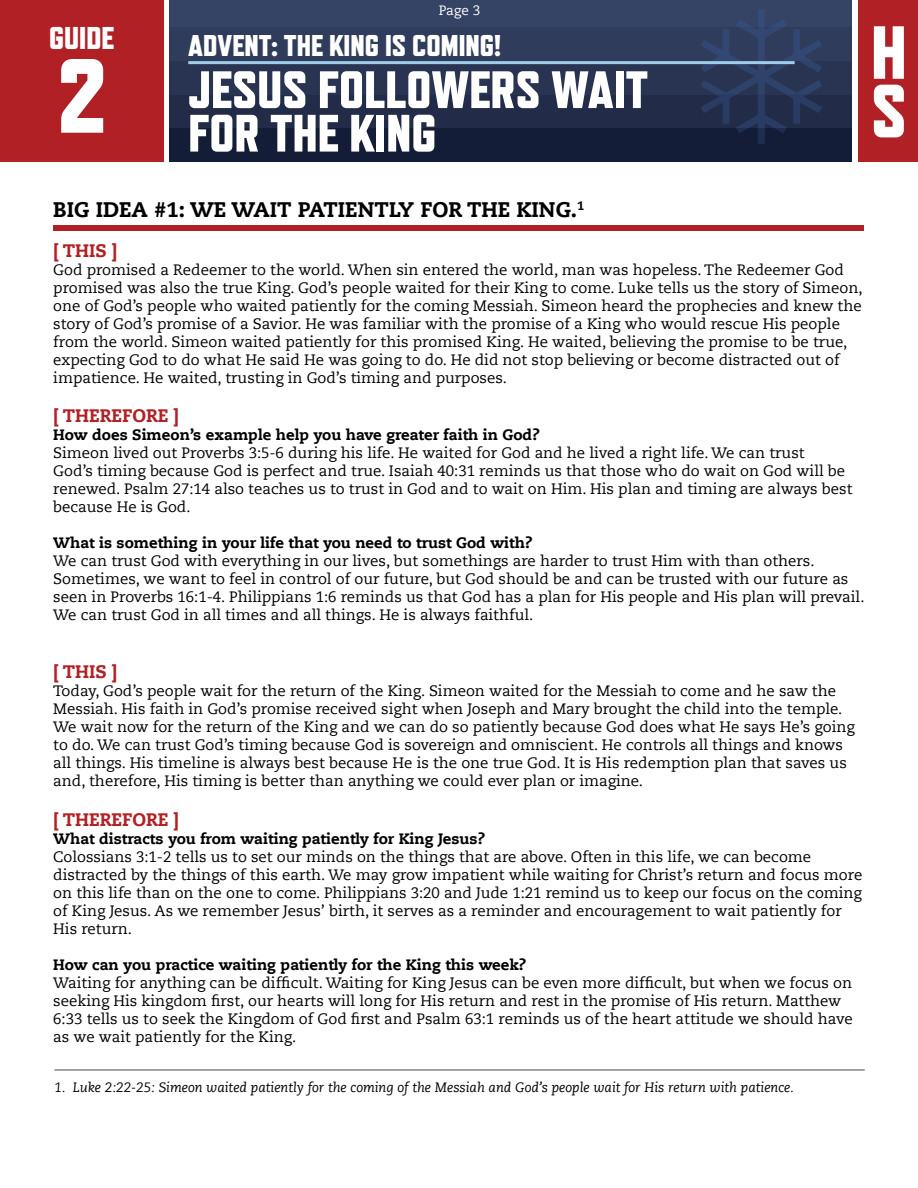
<style>
.page{position:relative;width:918px;height:1188px;background:#fff}
.page>*{position:absolute;margin:0;border:0;box-sizing:border-box;transform-origin:0 0}
.t1{font:800 75px/58.5px "Refrigerator Deluxe";color:#fff}
.t2{font:800 52.5px/43.5px "Refrigerator Deluxe";color:#fff}
.t3{font:800 31.5px "Refrigerator Deluxe";color:#fff}
.t4{font:800 30px "Refrigerator Deluxe";color:#fff}
.t5{font:800 21px "Caecilia LT Std";color:#000}
.t6{font:800 18px "Caecilia LT Std";color:#b12024}
.t7{font:15px/18px "Caecilia LT Std";color:#000}
.t8{font:800 15px "Caecilia LT Std";color:#000}
.t9{font:italic 13.5px "Caecilia LT Std";color:#000}
.t10{font:13.5px "Caecilia LT Std";color:#fff}
</style>
<div class="page">
<div style="left:169px;top:0;width:682px;height:162px;background:#141d37"></div>
<div style="left:169px;top:95px;width:682px;height:33px;background:#222c48"></div>
<div style="left:169px;top:61px;width:682px;height:34px;background:#293452"></div>
<div style="left:169px;top:27px;width:682px;height:34px;background:#2f3c5b"></div>
<div style="left:169px;top:0;width:682px;height:27px;background:#354364"></div>
<svg style="left:701px;top:9px;width:121px;height:135px"></svg>
<hr style="left:188px;top:61px;width:607px;height:3px;background:#a0cee9">
<div style="left:0;top:0;width:163px;height:162px;background:#b12024"></div>
<div style="left:858px;top:0;width:60px;height:162px;background:#b12024"></div>
<div style="left:53px;top:226px;width:811px;height:5px;background:#b12024"></div>
<hr style="left:54px;top:1069px;width:811px;height:2px;background:#808285">
<p class="t10" style="left:439px;top:3px;width:43px">Page 3</p>
<h3 class="t3" style="left:49px;top:20px;width:67px">GUIDE</h3>
<h1 class="t1" style="left:871px;top:22px;width:37px">H<br>S</h1>
<h3 class="t4" style="left:188px;top:27px;width:314px">ADVENT: THE KING IS COMING!</h3>
<h2 class="t2" style="left:57px;top:67px;width:593px;text-indent:131px">JESUS FOLLOWERS WAIT<br><sup>2</sup> FOR THE KING</h2>
<h3 class="t5" style="left:53px;top:197px;width:533px">BIG IDEA #1: WE WAIT PATIENTLY FOR THE KING.<sup>1</sup></h3>
<p class="t6" style="left:53px;top:239px;width:66px">[ THIS ]</p>
<p class="t7" style="left:53px;top:261px;width:811px">God promised a Redeemer to the world. When sin entered the world, man was hopeless. The Redeemer God promised was also the true King. God’s people waited for their King to come. Luke tells us the story of Simeon, one of God’s people who waited patiently for the coming Messiah. Simeon heard the prophecies and knew the story of God’s promise of a Savior. He was familiar with the promise of a King who would rescue His people from the world. Simeon waited patiently for this promised King. He waited, believing the promise to be true, expecting God to do what He said He was going to do. He did not stop believing or become distracted out of impatience. He waited, trusting in God’s timing and purposes.</p>
<p class="t6" style="left:53px;top:405px;width:127px">[ THEREFORE ]</p>
<p class="t8" style="left:53px;top:426px;width:488px">How does Simeon’s example help you have greater faith in God?</p>
<p class="t7" style="left:53px;top:444px;width:801px">Simeon lived out Proverbs 3:5-6 during his life. He waited for God and he lived a right life. We can trust<br>God’s timing because God is perfect and true. Isaiah 40:31 reminds us that those who do wait on God will be renewed. Psalm 27:14 also teaches us to trust in God and to wait on Him. His plan and timing are always best because He is God.</p>
<p class="t8" style="left:53px;top:534px;width:480px">What is something in your life that you need to trust God with?</p>
<p class="t7" style="left:53px;top:552px;width:813px">We can trust God with everything in our lives, but somethings are harder to trust Him with than others.<br>Sometimes, we want to feel in control of our future, but God should be and can be trusted with our future as seen in Proverbs 16:1-4. Philippians 1:6 reminds us that God has a plan for His people and His plan will prevail.<br>We can trust God in all times and all things. He is always faithful.</p>
<p class="t6" style="left:53px;top:661px;width:66px">[ THIS ]</p>
<p class="t7" style="left:53px;top:682px;width:803px">Today, God’s people wait for the return of the King. Simeon waited for the Messiah to come and he saw the Messiah. His faith in God’s promise received sight when Joseph and Mary brought the child into the temple.<br>We wait now for the return of the King and we can do so patiently because God does what He says He’s going to do. We can trust God’s timing because God is sovereign and omniscient. He controls all things and knows all things. His timeline is always best because He is the one true God. It is His redemption plan that saves us and, therefore, His timing is better than anything we could ever plan or imagine.</p>
<p class="t6" style="left:53px;top:808px;width:127px">[ THEREFORE ]</p>
<p class="t8" style="left:53px;top:829px;width:433px">What distracts you from waiting patiently for King Jesus?</p>
<p class="t7" style="left:53px;top:848px;width:811px">Colossians 3:1-2 tells us to set our minds on the things that are above. Often in this life, we can become distracted by the things of this earth. We may grow impatient while waiting for Christ’s return and focus more on this life than on the one to come. Philippians 3:20 and Jude 1:21 remind us to keep our focus on the coming of King Jesus. As we remember Jesus’ birth, it serves as a reminder and encouragement to wait patiently for His return.</p>
<p class="t8" style="left:53px;top:955px;width:474px">How can you practice waiting patiently for the King this week?</p>
<p class="t7" style="left:53px;top:974px;width:801px">Waiting for anything can be difficult. Waiting for King Jesus can be even more difficult, but when we focus on seeking His kingdom first, our hearts will long for His return and rest in the promise of His return. Matthew 6:33 tells us to seek the Kingdom of God first and Psalm 63:1 reminds us of the heart attitude we should have as we wait patiently for the King.</p>
<p class="t9" style="left:54px;top:1080px;width:741px">1. Luke 2:22-25: Simeon waited patiently for the coming of the Messiah and God’s people wait for His return with patience.</p>
</div>
